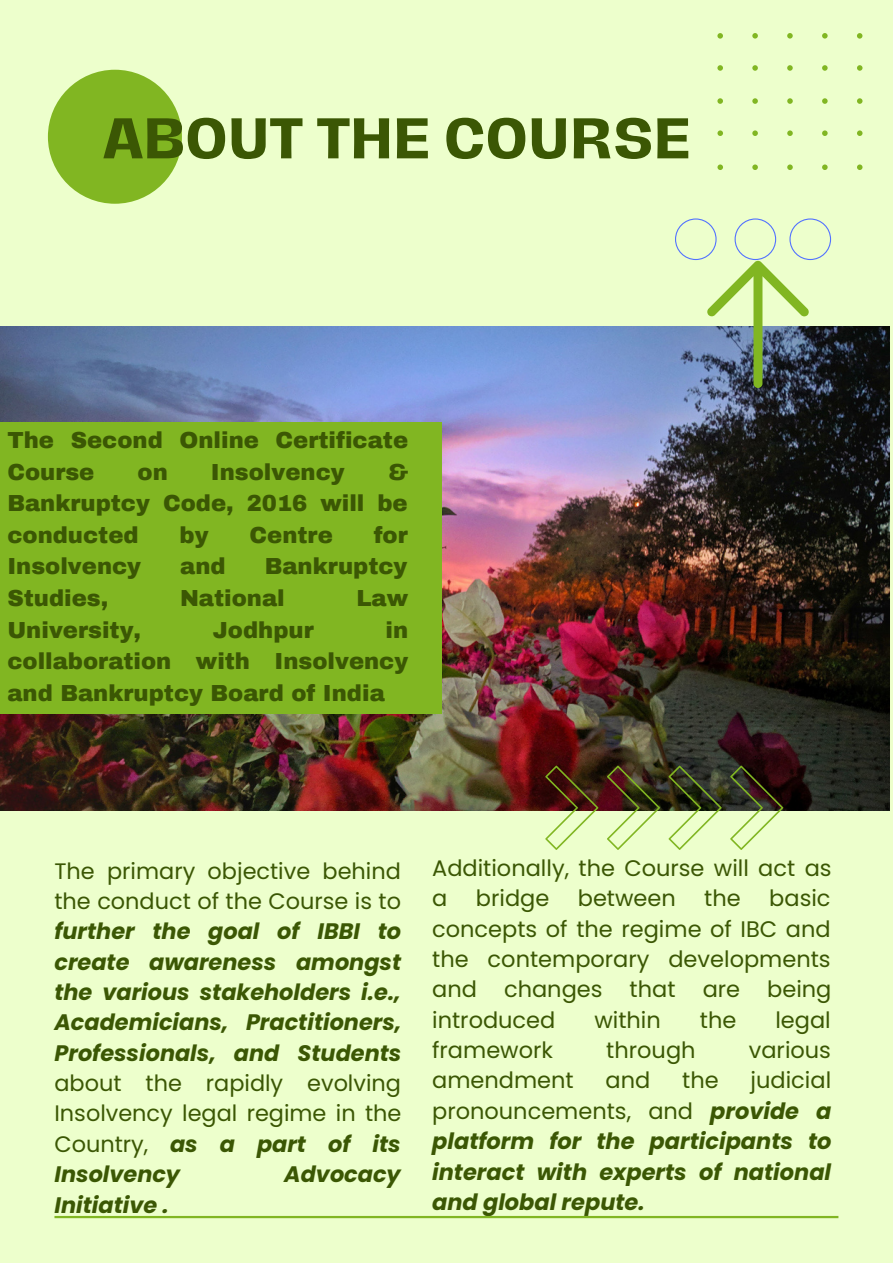
<style>
.page{position:relative;width:893px;height:1264px;background:#fff}
.page>*{position:absolute;margin:0;border:0;box-sizing:border-box;transform-origin:0 0}
.t1{font:700 52.5px "Hagrid Text";letter-spacing:.02em;color:#3b5704}
.t2{font:900 22.65px/31.5px "Archivo";color:#3b5704;text-align:justify}
.t3{font:22.5px/30.3px "Poppins";color:#3b5704}
.t4{font:italic 700 22.5px/30.3px "Poppins";color:#3b5704;text-align:justify}
.t5{font:italic 700 22.35px/30.3px "Poppins";color:#3b5704;text-align:justify}
.t6{font:22.35px/30.3px "Poppins";color:#3b5704}
.s1{font-weight:700;font-style:italic}
.s2{font-weight:400;font-style:normal}
</style>
<div class="page">
<div style="left:0;top:0;width:892px;height:1262px;background:#edffcc"></div>
<div style="left:48px;top:70px;width:134px;height:134px;background:#81b622;border-radius:50%"></div>
<img style="left:0;top:326px;width:889px;height:484px">
<div style="left:0;top:422px;width:441px;height:291px;background:#81b622"></div>
<svg style="left:717px;top:33px;width:145px;height:137px"></svg>
<svg style="left:730px;top:765px;width:53px;height:85px"></svg>
<svg style="left:668px;top:765px;width:53px;height:85px"></svg>
<svg style="left:607px;top:765px;width:53px;height:85px"></svg>
<svg style="left:545px;top:765px;width:53px;height:85px"></svg>
<hr style="left:54px;top:1215px;width:784px;height:3px;background:#81b622">
<svg style="left:675px;top:218px;width:156px;height:170px"></svg>
<h1 class="t1" style="left:103px;top:113px;width:588px">ABOUT THE COURSE</h1>
<p class="t2" style="left:7px;top:425px;width:402px">The Second Online Certificate<br>Course</p>
<p class="t2" style="left:137px;top:456px;width:32px">on</p>
<p class="t2" style="left:211px;top:456px;width:135px">Insolvency</p>
<p class="t2" style="left:7px;top:456px;width:402px;text-indent:380px">&amp; Bankruptcy Code, 2016 will be conducted</p>
<p class="t2" style="left:179px;top:519px;width:31px">by</p>
<p class="t2" style="left:249px;top:519px;width:85px">Centre</p>
<p class="t2" style="left:373px;top:519px;width:36px">for</p>
<p class="t2" style="left:7px;top:551px;width:135px">Insolvency</p>
<p class="t2" style="left:180px;top:551px;width:47px">and</p>
<p class="t2" style="left:265px;top:551px;width:144px">Bankruptcy</p>
<p class="t2" style="left:7px;top:582px;width:102px">Studies,</p>
<p class="t2" style="left:180px;top:582px;width:106px">National</p>
<p class="t2" style="left:356px;top:582px;width:53px">Law</p>
<p class="t2" style="left:7px;top:614px;width:135px">University,</p>
<p class="t2" style="left:213px;top:614px;width:102px">Jodhpur</p>
<p class="t2" style="left:7px;top:614px;width:402px;text-indent:378px">in collaboration with Insolvency and Bankruptcy Board of India</p>
<p class="t6" style="left:54px;top:855px;width:348px">The primary objective behind the conduct of the Course is to</p>
<p class="t5" style="left:54px;top:916px;width:348px">further the goal of IBBI to create awareness amongst the various stakeholders i.e., Academicians, Practitioners, Professionals, and Students</p>
<p class="t6" style="left:54px;top:1068px;width:348px;text-align:justify">about the rapidly evolving Insolvency legal regime in the Country, <span class="s1">as a part of its Insolvency</span></p>
<p class="t5" style="left:284px;top:1159px;width:118px">Advocacy</p>
<p class="t5" style="left:54px;top:1189px;width:116px">Initiative .</p>
<p class="t3" style="left:432px;top:852px;width:401px">Additionally, the Course will act as a</p>
<p class="t3" style="left:432px;top:883px;width:401px;text-align:justify;text-indent:337px">basic concepts of the regime of IBC and the contemporary developments and changes that are being introduced</p>
<p class="t3" style="left:476px;top:883px;width:75px">bridge</p>
<p class="t3" style="left:577px;top:883px;width:99px">between</p>
<p class="t3" style="left:704px;top:883px;width:38px">the</p>
<p class="t3" style="left:594px;top:1004px;width:68px">within</p>
<p class="t3" style="left:699px;top:1004px;width:38px">the</p>
<p class="t3" style="left:775px;top:1004px;width:57px">legal</p>
<p class="t3" style="left:432px;top:1035px;width:122px">framework</p>
<p class="t3" style="left:606px;top:1035px;width:91px">through</p>
<p class="t3" style="left:748px;top:1035px;width:84px">various</p>
<p class="t3" style="left:432px;top:1065px;width:143px">amendment</p>
<p class="t3" style="left:605px;top:1065px;width:46px">and</p>
<p class="t3" style="left:682px;top:1065px;width:38px">the</p>
<p class="t4" style="left:432px;top:1065px;width:401px;text-indent:318px"><span class="s2">judicial pronouncements, and</span> provide a platform for the participants to interact with experts of national and global repute.</p>
</div>
